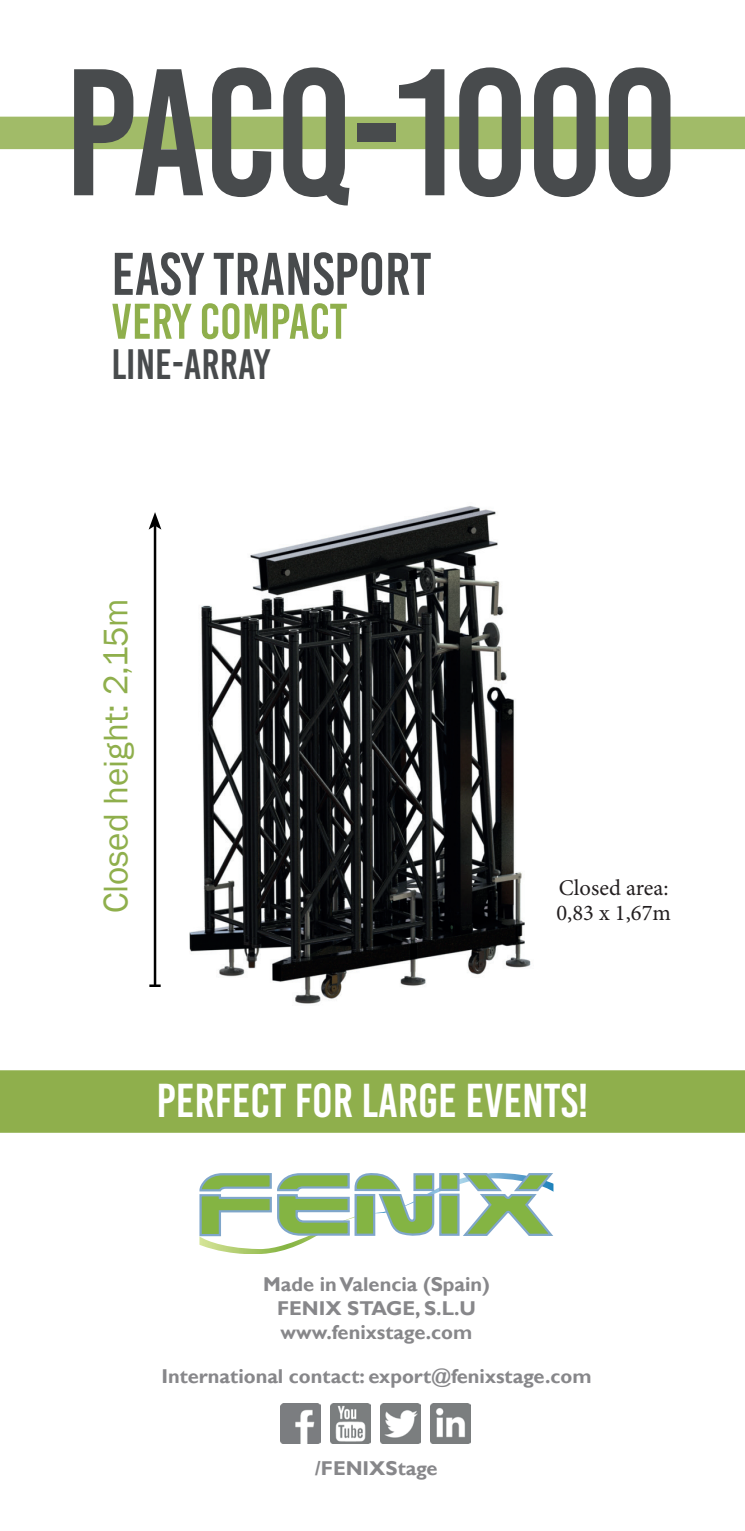
<style>
.page{position:relative;width:745px;height:1531px;background:#fff}
.page>*{position:absolute;margin:0;border:0;box-sizing:border-box;transform-origin:0 0}
.t1{font:180px "Bebas Kai";letter-spacing:-.02em;color:#484b4d}
.t2{font:60px "Bebas Kai";color:#484b4d}
.t3{font:50px "Bebas Kai";color:#8faf4c}
.t4{font:47.5px "Bebas Kai";color:#fff}
.t5{font:42.5px "Bebas Kai";color:#484b4d}
.t6{font:35px "Franklin Gothic";color:#8faf4c}
.t7{font:22.5px/25px "Minion Pro";color:#231f20}
.t8{font:700 20px/24px "Gill Sans";color:#87878a;text-align:center}
</style>
<div class="page">
<svg style="left:199px;top:1173px;width:355px;height:81px"></svg>
<img style="left:281px;top:1404px;width:39px;height:39px">
<img style="left:331px;top:1404px;width:39px;height:39px">
<img style="left:430px;top:1404px;width:40px;height:39px">
<img style="left:380px;top:1404px;width:40px;height:39px">
<img style="left:153px;top:506px;width:378px;height:498px">
<hr style="left:154px;top:526px;width:2px;height:460px;background:#000">
<svg style="left:148px;top:512px;width:13px;height:18px"></svg>
<svg style="left:149px;top:984px;width:11px;height:3px"></svg>
<div style="left:0;top:1070px;width:744px;height:63px;background:#8faf4c"></div>
<div style="left:0;top:117px;width:744px;height:32px;background:#a1bb68"></div>
<h1 class="t1" style="left:64px;top:36px;width:616px">PACQ-1000</h1>
<h2 class="t2" style="left:111px;top:242px;width:321px">EASY TRANSPORT</h2>
<h3 class="t3" style="left:111px;top:295px;width:237px">VERY COMPACT</h3>
<h3 class="t5" style="left:111px;top:342px;width:160px">LINE-ARRAY</h3>
<h3 class="t6" style="left:94px;top:913px;width:317px;rotate:-90deg">Closed height: 2,15m</h3>
<p class="t7" style="left:556px;top:875px;width:116px">Closed area:<br>0,83 x 1,67m</p>
<h3 class="t4" style="left:156px;top:1075px;width:433px">PERFECT FOR LARGE EVENTS!</h3>
<p class="t8" style="left:263px;top:1273px;width:228px">Made in Valencia (Spain)<br>FENIX STAGE, S.L.U www.fenixstage.com</p>
<p class="t8" style="left:161px;top:1365px;width:431px">International contact: export@fenixstage.com</p>
<p class="t8" style="left:315px;top:1457px;width:124px">/FENIXStage</p>
</div>
